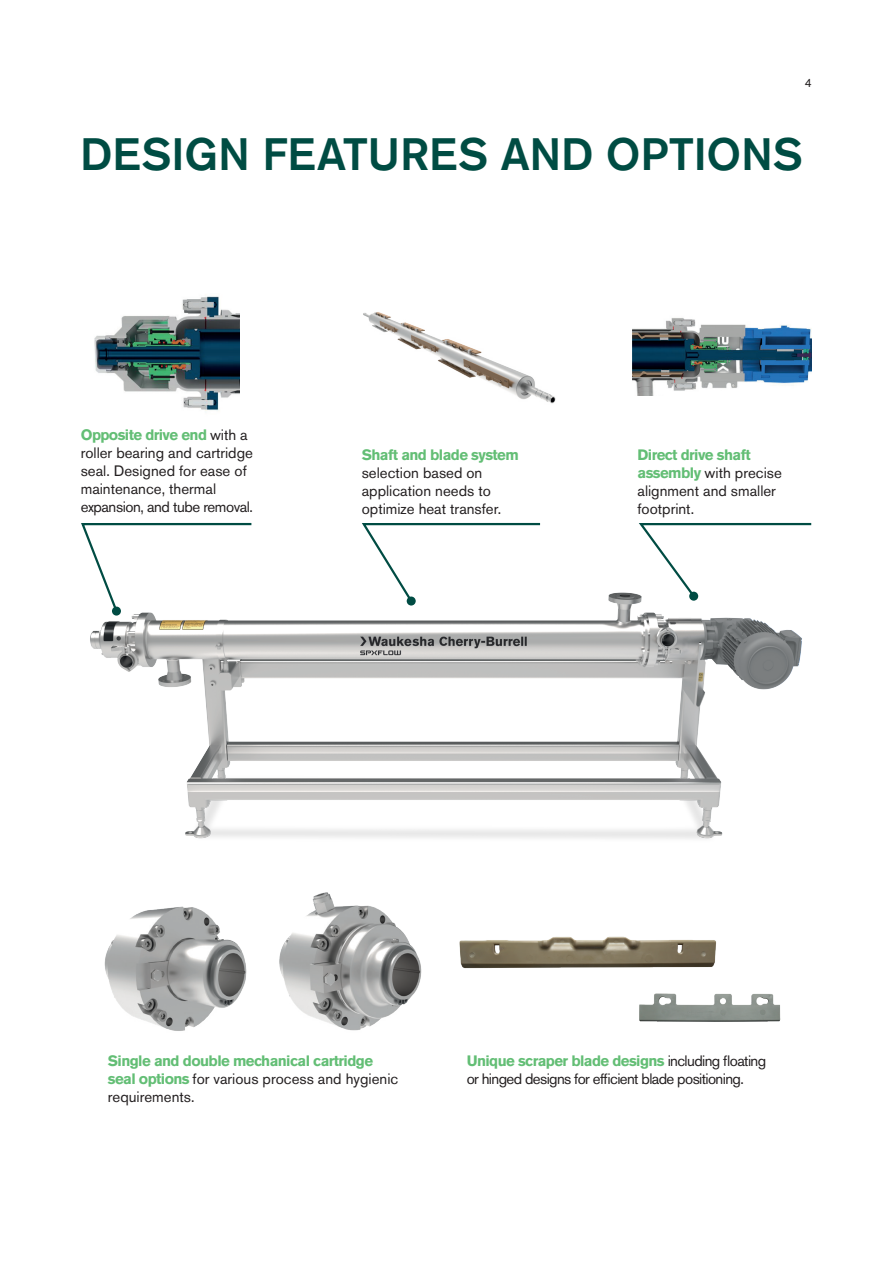
<style>
.page{position:relative;width:893px;height:1263px;background:#fff}
.page>*{position:absolute;margin:0;border:0;box-sizing:border-box;transform-origin:0 0}
.t1{font:500 45px "Akzidenz Grotesk Pro";letter-spacing:-.005em;color:#004c43}
.t2{font:15px/18px "Akzidenz Grotesk Pro";color:#231f20}
.t3{font:700 15px/18px "Akzidenz Grotesk Pro";letter-spacing:-.04em;color:#63be75}
.t4{font:15px/18px "Akzidenz Grotesk Pro";letter-spacing:-.04em;color:#231f20}
.t5{font:12px "Akzidenz Grotesk Pro";color:#231f20}
.s1{font-weight:700;color:#63be75}
.s2{font-weight:400;color:#231f20}
</style>
<div class="page">
<img style="left:90px;top:592px;width:712px;height:247px">
<svg style="left:81px;top:522px;width:173px;height:92px"></svg>
<div style="left:112px;top:607px;width:9px;height:9px;background:#004c43;border-radius:50%"></div>
<svg style="left:360px;top:522px;width:182px;height:82px"></svg>
<div style="left:407px;top:596px;width:9px;height:9px;background:#004c43;border-radius:50%"></div>
<svg style="left:637px;top:522px;width:175px;height:77px"></svg>
<div style="left:689px;top:592px;width:9px;height:9px;background:#004c43;border-radius:50%"></div>
<img style="left:363px;top:312px;width:193px;height:92px">
<img style="left:94px;top:296px;width:146px;height:115px">
<img style="left:632px;top:318px;width:179px;height:78px">
<img style="left:279px;top:892px;width:143px;height:139px">
<img style="left:104px;top:906px;width:143px;height:125px">
<img style="left:459px;top:936px;width:257px;height:33px">
<img style="left:639px;top:993px;width:142px;height:29px">
<p class="t5" style="left:805px;top:75px;width:8px">4</p>
<h1 class="t1" style="left:81px;top:125px;width:724px">DESIGN FEATURES AND OPTIONS</h1>
<p class="t2" style="left:81px;top:426px;width:174px"><span class="s1">Opposite drive end</span> with a roller bearing and cartridge seal. Designed for ease of maintenance, thermal expansion, and tube removal.</p>
<p class="t3" style="left:362px;top:446px;width:159px">Shaft and blade system</p>
<p class="t2" style="left:362px;top:464px;width:141px">selection based on application needs to optimize heat transfer.</p>
<p class="t2" style="left:637px;top:446px;width:146px"><span class="s1">Direct drive shaft assembly</span> with precise alignment and smaller footprint.</p>
<p class="t3" style="left:108px;top:1052px;width:292px">Single and double mechanical cartridge seal options <span class="s2">for various process and hygienic requirements.</span></p>
<p class="t4" style="left:467px;top:1052px;width:301px"><span class="s1">Unique scraper blade designs</span> including floating or hinged designs for efficient blade positioning.</p>
</div>
